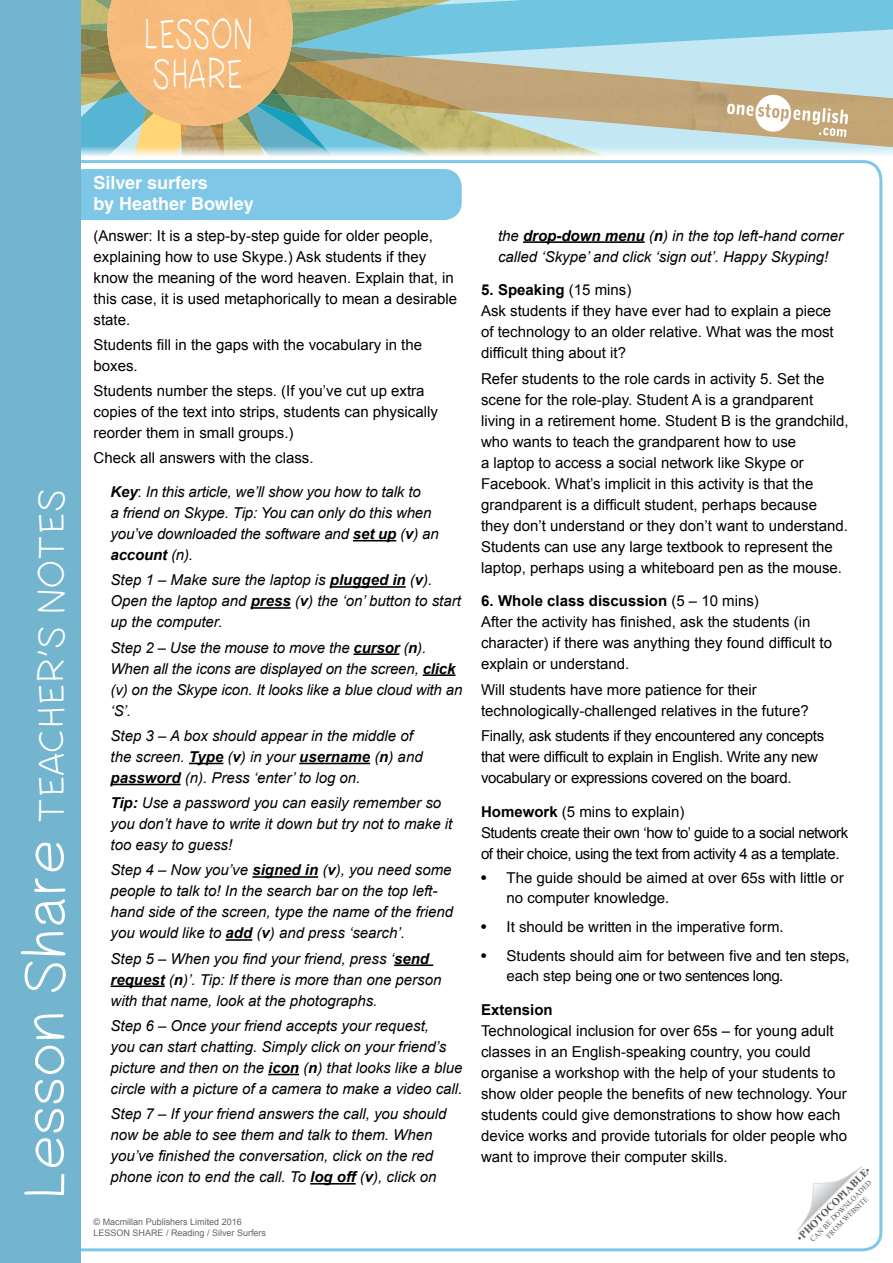
<style>
.page{position:relative;width:893px;height:1263px;background:#fff}
.page>*{position:absolute;margin:0;border:0;box-sizing:border-box;transform-origin:0 0}
.t1{font:41.1px/39.5px "PW Simple Handwriting";color:#fff;scale:.67 1}
.t2{font:36px "PW Simple Handwriting";color:#fff}
.t3{font:700 18px/21px "Helvetica LT Std";color:#fff}
.t4{font:15px/21px "Arial";color:#000}
.t5{font:italic 15px/21px "Arial";color:#000}
.t6{font:15px/20.2px "Helvetica LT Std";color:#000}
.t7{font:15px/21px "Arial";letter-spacing:-.02em;color:#000}
.t8{font:15px/21px "Arial";letter-spacing:-.03em;color:#000}
.t9{font:700 15px "Arial";color:#000}
.t10{font:700 10.5px "Times New Roman";color:#58595b}
.t11{font:9px/10.8px "Arial";color:#636466}
.t12{font:7.5px/9px "Times New Roman";color:#58595b;text-align:center}
.s1{font-size:55.35px}
.s2{font-weight:700}
.s3{font-style:normal}
.s4{font-weight:400}
</style>
<div class="page">
<div style="left:81px;top:145px;width:812px;height:12px;background:#fbfcfd"></div>
<svg style="left:797px;top:1166px;width:65px;height:65px"></svg>
<div style="left:66px;top:169px;width:396px;height:51px;background:#7ec7e7;border-radius:18px"></div>
<div style="left:0;top:0;width:81px;height:1263px;background:#73b5cf"></div>
<hr style="left:353px;top:540px;width:43px;height:1px;background:#000">
<hr style="left:330px;top:586px;width:76px;height:2px;background:#000">
<hr style="left:251px;top:607px;width:40px;height:2px;background:#000">
<hr style="left:354px;top:653px;width:45px;height:2px;background:#000">
<hr style="left:423px;top:674px;width:32px;height:2px;background:#000">
<hr style="left:189px;top:763px;width:34px;height:1px;background:#000">
<hr style="left:299px;top:763px;width:71px;height:1px;background:#000">
<hr style="left:111px;top:784px;width:70px;height:1px;background:#000">
<hr style="left:252px;top:876px;width:66px;height:2px;background:#000">
<hr style="left:226px;top:939px;width:26px;height:2px;background:#000">
<hr style="left:394px;top:964px;width:39px;height:2px;background:#000">
<hr style="left:111px;top:985px;width:54px;height:2px;background:#000">
<hr style="left:268px;top:1074px;width:31px;height:1px;background:#000">
<hr style="left:310px;top:1183px;width:46px;height:1px;background:#000">
<hr style="left:523px;top:241px;width:122px;height:2px;background:#000">
<svg style="left:81px;top:0;width:812px;height:156px;background:#b3bfa9"></svg>
<h1 class="t1" style="left:144px;top:17px;width:165px">LESSON<br>SHARE</h1>
<h2 class="t2" style="left:36px;top:1199px;width:714px;rotate:-90deg"><span class="s1">Lesson Share</span> TEACHER'S NOTES</h2>
<p class="t3" style="left:94px;top:172px;width:162px">Silver surfers<br>by Heather Bowley</p>
<p class="t4" style="left:94px;top:225px;width:365px">(Answer: It is a step-by-step guide for older people, explaining how to use Skype.) Ask students if they know the meaning of the word heaven. Explain that, in this case, it is used metaphorically to mean a desirable state.</p>
<p class="t4" style="left:94px;top:334px;width:330px">Students fill in the gaps with the vocabulary in the boxes.</p>
<p class="t4" style="left:94px;top:380px;width:346px">Students number the steps. (If you’ve cut up extra copies of the text into strips, students can physically reorder them in small groups.)</p>
<p class="t4" style="left:94px;top:448px;width:222px">Check all answers with the class.</p>
<p class="t5" style="left:111px;top:481px;width:330px"><span class="s2">Key</span><span class="s3">:</span> In this article, we’ll show you how to talk to<br>a friend on Skype. Tip: You can only do this when you’ve downloaded the software and <span class="s2">set up</span> (<span class="s2">v</span>) an <span class="s2">account</span> (n).</p>
<p class="t5" style="left:111px;top:570px;width:352px">Step 1 – Make sure the laptop is <span class="s2">plugged in</span> (<span class="s2">v</span>).<br>Open the laptop and <span class="s2">press</span> (<span class="s2">v</span>) the ‘on’ button to start up the computer.</p>
<p class="t5" style="left:111px;top:637px;width:353px">Step 2 – Use the mouse to move the <span class="s2">cursor</span> (<span class="s2">n</span>).<br>When all the icons are displayed on the screen, <span class="s2">click </span>(v) on the Skype icon. It looks like a blue cloud with an ‘S’.</p>
<p class="t5" style="left:111px;top:725px;width:314px">Step 3 – A box should appear in the middle of the screen. <span class="s2">Type</span> (<span class="s2">v</span>) in your <span class="s2">username</span> (<span class="s2">n</span>) and <span class="s2">password</span> (n). Press ‘enter’ to log on.</p>
<p class="t5" style="left:111px;top:792px;width:343px"><span class="s2">Tip:</span> Use a password you can easily remember so you don’t have to write it down but try not to make it too easy to guess!</p>
<p class="t5" style="left:111px;top:860px;width:344px">Step 4 – Now you’ve <span class="s2">signed in</span> (<span class="s2">v</span>), you need some people to talk to! In the search bar on the top left&shy;hand side of the screen, type the name of the friend you would like to <span class="s2">add</span> (<span class="s2">v</span>) and press ‘search’.</p>
<p class="t5" style="left:111px;top:948px;width:332px">Step 5 – When you find your friend, press ‘<span class="s2">send request</span> (<span class="s2">n</span>)’. Tip: If there is more than one person with that name, look at the photographs.</p>
<p class="t5" style="left:111px;top:1015px;width:353px">Step 6 – Once your friend accepts your request,<br>you can start chatting. Simply click on your friend’s picture and then on the <span class="s2">icon</span> (<span class="s2">n</span>) that looks like a blue circle with a picture of a camera to make a video call.</p>
<p class="t5" style="left:111px;top:1103px;width:337px">Step 7 – If your friend answers the call, you should now be able to see them and talk to them. When you’ve finished the conversation, click on the red phone icon to end the call. To <span class="s2">log off</span> (<span class="s2">v</span>), click on</p>
<p class="t11" style="left:94px;top:1217px;width:174px">© Macmillan Publishers Limited 2016<br>LESSON SHARE / Reading / Silver Surfers</p>
<p class="t5" style="left:498px;top:225px;width:347px">the <span class="s2">drop-down menu</span> (<span class="s2">n</span>) in the top left-hand corner called ‘Skype’ and click ‘sign out’. Happy Skyping!</p>
<p class="t4" style="left:481px;top:280px;width:354px"><span class="s2">5. Speaking</span> (15 mins)<br>Ask students if they have ever had to explain a piece of technology to an older relative. What was the most difficult thing about it?</p>
<p class="t4" style="left:481px;top:368px;width:369px">Refer students to the role cards in activity 5. Set the scene for the role-play. Student A is a grandparent living in a retirement home. Student B is the grandchild, who wants to teach the grandparent how to use<br>a laptop to access a social network like Skype or Facebook. What’s implicit in this activity is that the grandparent is a difficult student, perhaps because they don’t understand or they don’t want to understand.<br>Students can use any large textbook to represent the laptop, perhaps using a whiteboard pen as the mouse.</p>
<p class="t4" style="left:481px;top:591px;width:352px"><span class="s2">6. Whole class discussion</span> (5 – 10 mins)<br>After the activity has finished, ask the students (in character) if there was anything they found difficult to explain or understand.</p>
<p class="t4" style="left:481px;top:679px;width:329px">Will students have more patience for their technologically-challenged relatives in the future?</p>
<p class="t7" style="left:481px;top:725px;width:345px">Finally, ask students if they encountered any concepts that were difficult to explain in English. Write any new vocabulary or expressions covered on the board.</p>
<p class="t8" style="left:481px;top:801px;width:369px"><span class="s2">Homework</span> (5 mins to explain)<br>Students create their own ‘how to’ guide to a social network of their choice, using the text from activity 4 as a template.</p>
<p class="t6" style="left:506px;top:868px;width:339px;text-indent:-26px">• The guide should be aimed at over 65s with little or no computer knowledge.</p>
<p class="t6" style="left:481px;top:917px;width:304px">• It should be written in the imperative form.</p>
<p class="t6" style="left:506px;top:945px;width:345px;text-indent:-26px">• Students should aim for between five and ten steps, each step being one or two sentences long.</p>
<p class="t9" style="left:481px;top:1000px;width:73px">Extension</p>
<p class="t4" style="left:481px;top:1020px;width:367px">Technological inclusion for over 65s – for young adult classes in an English-speaking country, you could organise a workshop with the help of your students to show older people the benefits of new technology. Your students could give demonstrations to show how each device works and provide tutorials for older people who want to improve their computer skills.</p>
<p class="t10" style="left:793px;top:1234px;width:101px;rotate:-45deg"><span class="s4">•</span>PHOTOCOPIABLE<span class="s4">•</span></p>
<p class="t12" style="left:808px;top:1237px;width:85px;rotate:-45deg">CAN BE DOWNLOADED<br>FROM WEBSITE</p>
</div>
